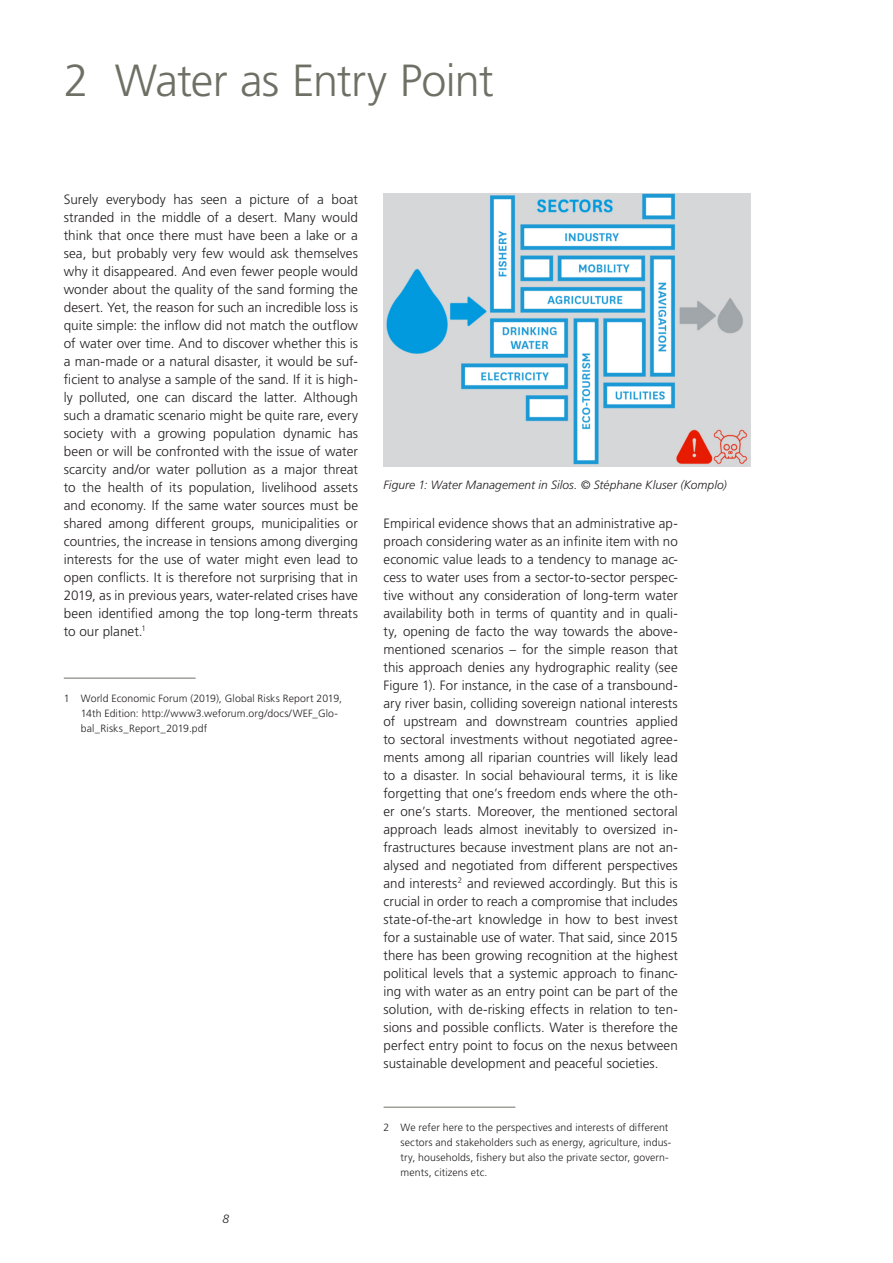
<style>
.page{position:relative;width:893px;height:1263px;background:#fff}
.page>*{position:absolute;margin:0;border:0;box-sizing:border-box;transform-origin:0 0}
.t1{font:300 45px "Frutiger LT Pro";letter-spacing:-.02em;color:#6f7065}
.t2{font:300 13.5px/18px "Frutiger LT Pro";letter-spacing:.005em;color:#231f20;text-align:justify}
.t3{font:italic 300 12px "Frutiger LT Pro";letter-spacing:.005em;color:#231f20}
.t4{font:300 10.5px/15px "Frutiger LT Pro";letter-spacing:.01em;color:#231f20}
</style>
<div class="page">
<hr style="left:64px;top:678px;width:132px;height:1px;background:#6f7065">
<hr style="left:384px;top:1107px;width:131px;height:1px;background:#6f7065">
<img style="left:384px;top:193px;width:367px;height:273px">
<h1 class="t1" style="left:64px;top:54px;width:431px">2 Water as Entry Point</h1>
<p class="t2" style="left:64px;top:190px;width:296px">Surely everybody has seen a picture of a boat stranded in the middle of a desert. Many would think that once there must have been a lake or a sea, but probably very few would ask themselves why it disappeared. And even fewer people would wonder about the quality of the sand forming the desert. Yet, the reason for such an incredible loss is quite simple: the inflow did not match the outflow of water over time. And to discover whether this is a man-made or a natural disaster, it would be suf&shy;ficient to analyse a sample of the sand. If it is high&shy;ly polluted, one can discard the latter. Although such a dramatic scenario might be quite rare, every society with a growing population dynamic has been or will be confronted with the issue of water scarcity and/or water pollution as a major threat to the health of its population, livelihood assets and economy. If the same water sources must be shared among different groups, municipalities or countries, the increase in tensions among diverging interests for the use of water might even lead to open conflicts. It is therefore not surprising that in 2019, as in previous years, water-related crises have been identified among the top long-term threats to our planet.<sup>1</sup></p>
<p class="t4" style="left:81px;top:691px;width:263px;text-indent:-17px">1 World Economic Forum (2019), Global Risks Report 2019,<br>14th Edition: http://www3.weforum.org/docs/WEF_Glo&shy;bal_Risks_Report_2019.pdf</p>
<p class="t3" style="left:223px;top:1211px;width:8px">8</p>
<p class="t3" style="left:384px;top:478px;width:345px">Figure 1: Water Management in Silos. © Stéphane Kluser (Komplo)</p>
<p class="t2" style="left:384px;top:514px;width:296px">Empirical evidence shows that an administrative ap&shy;proach considering water as an infinite item with no economic value leads to a tendency to manage ac&shy;cess to water uses from a sector-to-sector perspec&shy;tive without any consideration of long-term water availability both in terms of quantity and in quali&shy;ty, opening de facto the way towards the above&shy;mentioned scenarios – for the simple reason that this approach denies any hydrographic reality (see Figure 1). For instance, in the case of a transbound&shy;ary river basin, colliding sovereign national interests of upstream and downstream countries applied to sectoral investments without negotiated agree&shy;ments among all riparian countries will likely lead to a disaster. In social behavioural terms, it is like forgetting that one’s freedom ends where the oth&shy;er one’s starts. Moreover, the mentioned sectoral approach leads almost inevitably to oversized in&shy;frastructures because investment plans are not an&shy;alysed and negotiated from different perspectives and interests<sup>2</sup> and reviewed accordingly. But this is crucial in order to reach a compromise that includes state-of-the-art knowledge in how to best invest for a sustainable use of water. That said, since 2015 there has been growing recognition at the highest political levels that a systemic approach to financ&shy;ing with water as an entry point can be part of the solution, with de-risking effects in relation to ten&shy;sions and possible conflicts. Water is therefore the perfect entry point to focus on the nexus between sustainable development and peaceful societies.</p>
<p class="t4" style="left:401px;top:1119px;width:272px;text-indent:-17px">2 We refer here to the perspectives and interests of different sectors and stakeholders such as energy, agriculture, indus&shy;try, households, fishery but also the private sector, govern&shy;ments, citizens etc.</p>
</div>
